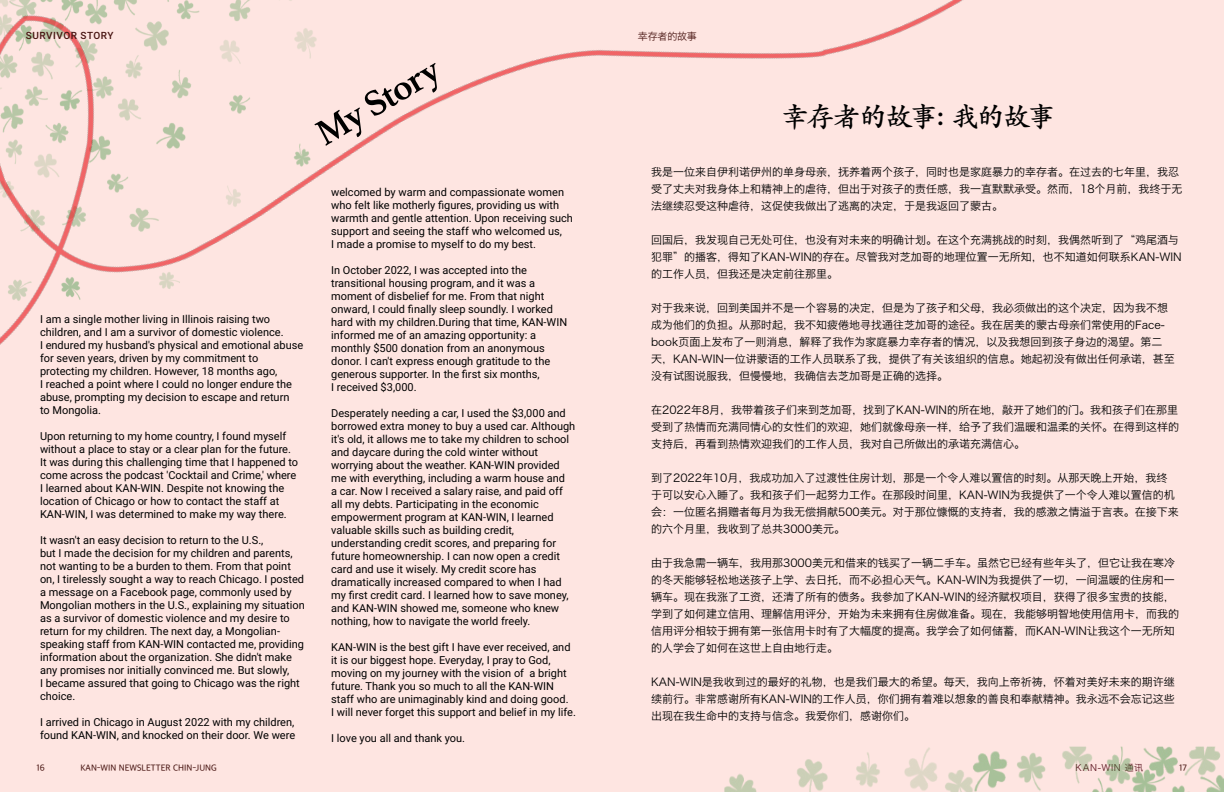
<style>
.page{position:relative;width:1224px;height:792px;background:#fee5e1}
.page>*{position:absolute;margin:0;border:0;box-sizing:border-box;transform-origin:0 0}
.t1{font:700 37px "Athelas";color:#000}
.t2{font:700 28px "ST Kaiti SC";letter-spacing:-.08em;color:#000}
.t3{font:11px/13px "Roboto";color:#000}
.t4{font:11px/17px "Hiragino Sans GB W3";color:#000}
.t5{font:500 10px "Roboto";letter-spacing:.05em;color:#481512}
.t6{font:10px "Hiragino Sans GB W3";letter-spacing:-.02em;color:#481512}
.t7{font:500 9px "Apple SD Gothic Neo";color:#481512}
.t8{font:9px "Hiragino Sans GB W3";letter-spacing:.07em;color:#59111c}
</style>
<div class="page">
<img style="left:724px;top:746px;width:500px;height:46px">
<img style="left:0;top:0;width:963px;height:345px">
<p class="t5" style="left:26px;top:29px;width:89px">SURVIVOR STORY</p>
<p class="t6" style="left:638px;top:30px;width:60px">幸存者的故事</p>
<h1 class="t1" style="left:303px;top:109px;width:139px;rotate:-30deg">My Story</h1>
<h2 class="t2" style="left:781px;top:98px;width:276px">幸存者的故事：我的故事</h2>
<p class="t3" style="left:40px;top:312px;width:265px">I am a single mother living in Illinois raising two children, and I am a survivor of domestic violence.<br>I endured my husband's physical and emotional abuse for seven years, driven by my commitment to protecting my children. However, 18 months ago,<br>I reached a point where I could no longer endure the abuse, prompting my decision to escape and return<br>to Mongolia.</p>
<p class="t3" style="left:40px;top:429px;width:260px">Upon returning to my home country, I found myself without a place to stay or a clear plan for the future.<br>It was during this challenging time that I happened to come across the podcast 'Cocktail and Crime,' where I learned about KAN-WIN. Despite not knowing the location of Chicago or how to contact the staff at KAN-WIN, I was determined to make my way there.</p>
<p class="t3" style="left:40px;top:533px;width:266px">It wasn't an easy decision to return to the U.S.,<br>but I made the decision for my children and parents, not wanting to be a burden to them. From that point on, I tirelessly sought a way to reach Chicago. I posted a message on a Facebook page, commonly used by Mongolian mothers in the U.S., explaining my situation as a survivor of domestic violence and my desire to return for my children. The next day, a Mongolian&shy;speaking staff from KAN-WIN contacted me, providing information about the organization. She didn't make any promises nor initially convinced me. But slowly,<br>I became assured that going to Chicago was the right choice.</p>
<p class="t3" style="left:40px;top:715px;width:257px">I arrived in Chicago in August 2022 with my children, found KAN-WIN, and knocked on their door. We were</p>
<p class="t3" style="left:331px;top:185px;width:243px">welcomed by warm and compassionate women who felt like motherly figures, providing us with warmth and gentle attention. Upon receiving such support and seeing the staff who welcomed us,<br>I made a promise to myself to do my best.</p>
<p class="t3" style="left:331px;top:263px;width:238px">In October 2022, I was accepted into the transitional housing program, and it was a moment of disbelief for me. From that night onward, I could finally sleep soundly. I worked hard with my children.During that time, KAN-WIN informed me of an amazing opportunity: a monthly $500 donation from an anonymous donor. I can't express enough gratitude to the generous supporter. In the first six months,<br>I received $3,000.</p>
<p class="t3" style="left:331px;top:406px;width:246px">Desperately needing a car, I used the $3,000 and borrowed extra money to buy a used car. Although it's old, it allows me to take my children to school and daycare during the cold winter without worrying about the weather. KAN-WIN provided me with everything, including a warm house and<br>a car. Now I received a salary raise, and paid off all my debts. Participating in the economic empowerment program at KAN-WIN, I learned valuable skills such as building credit, understanding credit scores, and preparing for future homeownership. I can now open a credit card and use it wisely. My credit score has dramatically increased compared to when I had my first credit card. I learned how to save money, and KAN-WIN showed me, someone who knew nothing, how to navigate the world freely.</p>
<p class="t3" style="left:331px;top:640px;width:246px">KAN-WIN is the best gift I have ever received, and it is our biggest hope. Everyday, I pray to God, moving on my journey with the vision of a bright future. Thank you so much to all the KAN-WIN staff who are unimaginably kind and doing good.<br>I will never forget this support and belief in my life.</p>
<p class="t3" style="left:331px;top:731px;width:135px">I love you all and thank you.</p>
<p class="t4" style="left:651px;top:164px;width:533px">我是一位来自伊利诺伊州的单身母亲，抚养着两个孩子，同时也是家庭暴力的幸存者。在过去的七年里，我忍受了丈夫对我身体上和精神上的虐待，但出于对孩子的责任感，我一直默默承受。然而，18个月前，我终于无法继续忍受这种虐待，这促使我做出了逃离的决定，于是我返回了蒙古。</p>
<p class="t4" style="left:651px;top:232px;width:532px">回国后，我发现自己无处可住，也没有对未来的明确计划。在这个充满挑战的时刻，我偶然听到了“鸡尾酒与犯罪”的播客，得知了KAN-WIN的存在。尽管我对芝加哥的地理位置一无所知，也不知道如何联系KAN-WIN的工作人员，但我还是决定前往那里。</p>
<p class="t4" style="left:651px;top:300px;width:525px">对于我来说，回到美国并不是一个容易的决定，但是为了孩子和父母，我必须做出的这个决定，因为我不想成为他们的负担。从那时起，我不知疲倦地寻找通往芝加哥的途径。我在居美的蒙古母亲们常使用的Face&shy;book页面上发布了一则消息，解释了我作为家庭暴力幸存者的情况，以及我想回到孩子身边的渴望。第二天，KAN-WIN一位讲蒙语的工作人员联系了我，提供了有关该组织的信息。她起初没有做出任何承诺，甚至没有试图说服我，但慢慢地，我确信去芝加哥是正确的选择。</p>
<p class="t4" style="left:651px;top:402px;width:529px;text-align:justify">在2022年8月，我带着孩子们来到芝加哥，找到了KAN-WIN的所在地，敲开了她们的门。我和孩子们在那里受到了热情而充满同情心的女性们的欢迎，她们就像母亲一样，给予了我们温暖和温柔的关怀。在得到这样的支持后，再看到热情欢迎我们的工作人员，我对自己所做出的承诺充满信心。</p>
<p class="t4" style="left:651px;top:470px;width:529px">到了2022年10月，我成功加入了过渡性住房计划，那是一个令人难以置信的时刻。从那天晚上开始，我终于可以安心入睡了。我和孩子们一起努力工作。在那段时间里，KAN-WIN为我提供了一个令人难以置信的机会：一位匿名捐赠者每月为我无偿捐献500美元。对于那位慷慨的支持者，我的感激之情溢于言表。在接下来的六个月里，我收到了总共3000美元。</p>
<p class="t4" style="left:651px;top:555px;width:529px">由于我急需一辆车，我用那3000美元和借来的钱买了一辆二手车。虽然它已经有些年头了，但它让我在寒冷的冬天能够轻松地送孩子上学、去日托，而不必担心天气。KAN-WIN为我提供了一切，一间温暖的住房和一辆车。现在我涨了工资，还清了所有的债务。我参加了KAN-WIN的经济赋权项目，获得了很多宝贵的技能，学到了如何建立信用、理解信用评分，开始为未来拥有住房做准备。现在，我能够明智地使用信用卡，而我的信用评分相较于拥有第一张信用卡时有了大幅度的提高。我学会了如何储蓄，而KAN-WIN让我这个一无所知的人学会了如何在这世上自由地行走。</p>
<p class="t4" style="left:651px;top:674px;width:525px;text-align:justify">KAN-WIN是我收到过的最好的礼物，也是我们最大的希望。每天，我向上帝祈祷，怀着对美好未来的期许继续前行。非常感谢所有KAN-WIN的工作人员，你们拥有着难以想象的善良和奉献精神。我永远不会忘记这些出现在我生命中的支持与信念。我爱你们，感谢你们。</p>
<p class="t7" style="left:37px;top:762px;width:10px">16</p>
<p class="t7" style="left:80px;top:762px;width:138px">KAN-WIN NEWSLETTER CHIN-JUNG</p>
<p class="t8" style="left:1075px;top:762px;width:69px">KAN-WIN 通讯</p>
<p class="t7" style="left:1179px;top:763px;width:9px">17</p>
</div>
